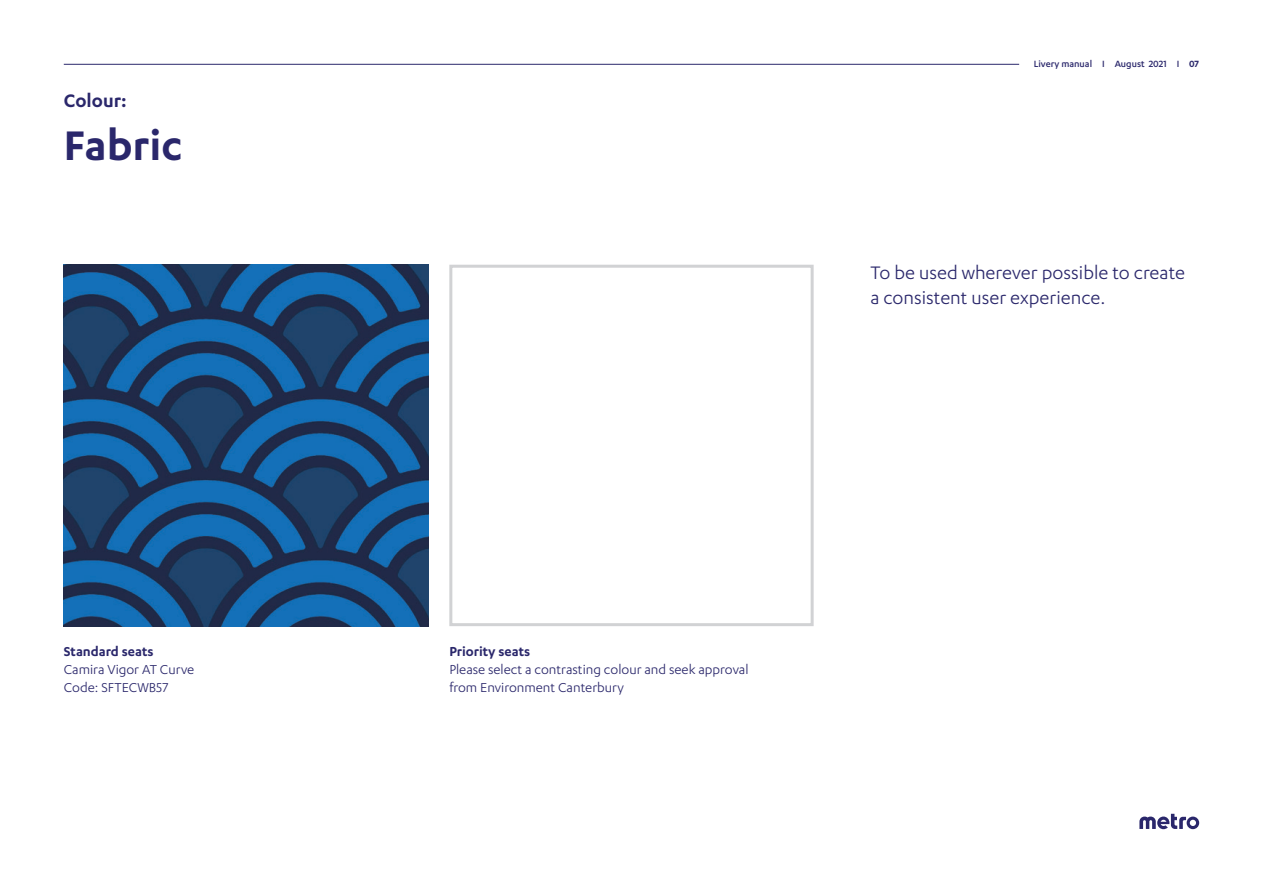
<style>
.page{position:relative;width:1263px;height:893px;background:#fff}
.page>*{position:absolute;margin:0;border:0;box-sizing:border-box;transform-origin:0 0}
.Page_title{font:600 48px "Karbon";color:#2a276b}
.Large_body_copy{font:21px/25.2px "Karbon";color:#2a276b}
.Section{font:600 21px "Karbon";color:#2a276b}
.Body_copy{font:15px/18px "Karbon";color:#2a276b}
.Body_copy_-_BOLD{font:600 15px "Karbon";color:#2a276b}
.t1{font:500 10.5px "Karbon";color:#2a276b}
.s1{font-weight:600}
</style>
<div class="page">
<svg style="left:1139px;top:814px;width:60px;height:15px"></svg>
<hr style="left:64px;top:64px;width:955px;height:1px;background:#2a276b">
<div style="left:449px;top:265px;width:365px;height:361px;border:3px solid #d1d2d4"></div>
<img style="left:64px;top:265px;width:364px;height:361px">
<p class="Section" style="left:64px;top:89px;width:64px">Colour:</p>
<p class="Page_title" style="left:64px;top:118px;width:120px">Fabric</p>
<p class="Body_copy_-_BOLD" style="left:64px;top:643px;width:91px">Standard seats</p>
<p class="Body_copy" style="left:64px;top:660px;width:132px">Camira Vigor AT Curve<br>Code: SFTECWB57</p>
<p class="t1" style="left:1034px;top:58px;width:167px">Livery manual I August 2021 I <span class="s1">07</span></p>
<p class="Large_body_copy" style="left:870px;top:259px;width:316px">To be used wherever possible to create a consistent user experience.</p>
<p class="Body_copy_-_BOLD" style="left:449px;top:643px;width:82px">Priority seats</p>
<p class="Body_copy" style="left:449px;top:660px;width:301px">Please select a contrasting colour and seek approval from Environment Canterbury</p>
</div>
